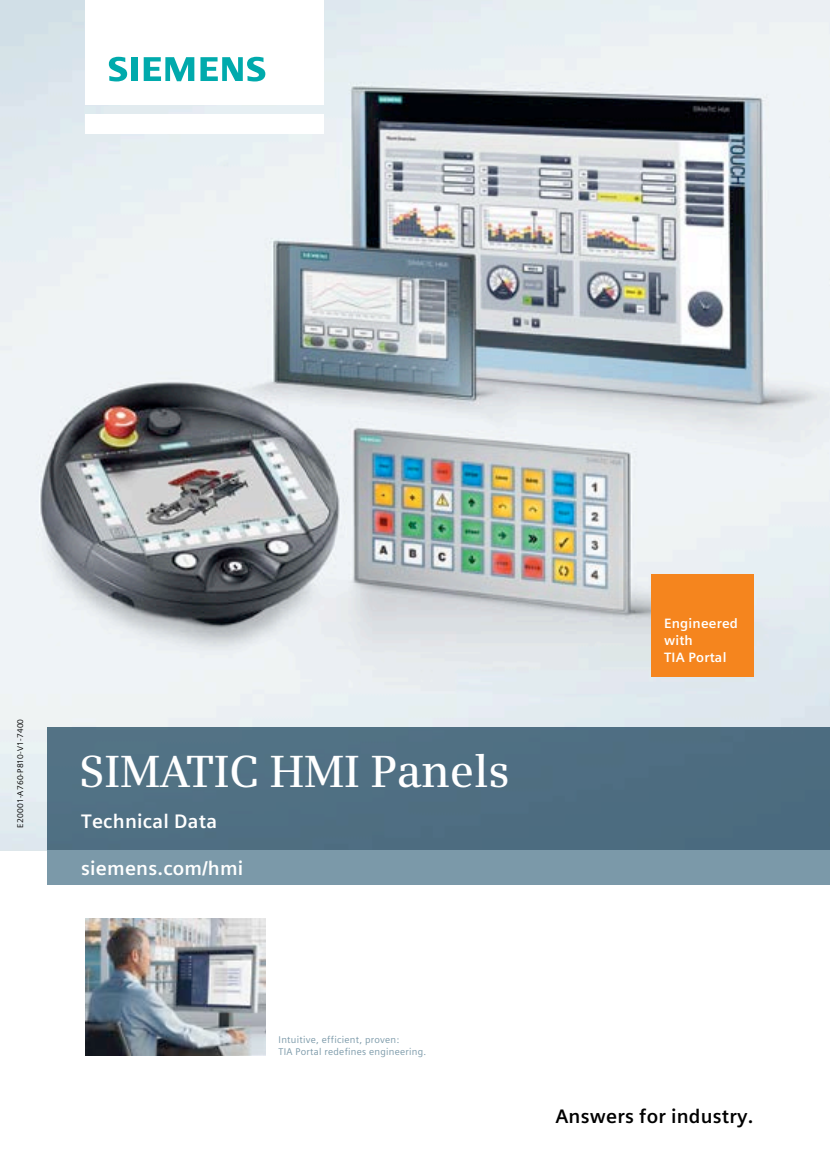
<style>
.page{position:relative;width:830px;height:1170px;background:#fff}
.page>*{position:absolute;margin:0;border:0;box-sizing:border-box;transform-origin:0 0}
.t1{font:600 45px "Siemens Serif";letter-spacing:-.005em;color:#fff}
.t2{font:700 19.5px "Siemens Sans Global";letter-spacing:.01em;color:#fff}
.t3{font:700 19.5px "Siemens Sans Global";letter-spacing:.01em;color:#000}
.t4{font:700 13.5px/17px "Siemens Sans Global";letter-spacing:.015em;color:#fff}
.t5{font:9.75px/12.8px "Siemens Sans Global";letter-spacing:.025em;color:#7b99a9}
.t6{font:8.25px "Siemens Sans Global";letter-spacing:.02em;color:#000}
</style>
<div class="page">
<img style="left:0;top:0;width:829px;height:850px">
<div style="left:47px;top:727px;width:782px;height:123px;background:#4f6e83"></div>
<img style="left:85px;top:918px;width:180px;height:137px">
<div style="left:85px;top:114px;width:239px;height:19px;background:#fff"></div>
<div style="left:85px;top:0;width:239px;height:105px;background:#fff"></div>
<svg style="left:109px;top:57px;width:18px;height:24px"></svg>
<div style="left:131px;top:57px;width:6px;height:24px;background:#00aaac"></div>
<svg style="left:144px;top:57px;width:50px;height:24px"></svg>
<svg style="left:200px;top:57px;width:65px;height:24px"></svg>
<div style="left:651px;top:574px;width:102px;height:102px;background:#f5851e"></div>
<div style="left:47px;top:850px;width:782px;height:34px;background:#7b99a9"></div>
<p class="t6" style="left:14px;top:827px;width:110px;rotate:-90deg">E20001-A760-P810-V1-7400</p>
<h1 class="t1" style="left:79px;top:745px;width:431px">SIMATIC HMI Panels</h1>
<h2 class="t2" style="left:81px;top:805px;width:137px">Technical Data</h2>
<h2 class="t2" style="left:81px;top:852px;width:163px">siemens.com/hmi</h2>
<h3 class="t4" style="left:663px;top:614px;width:75px">Engineered with<br>TIA Portal</h3>
<p class="t5" style="left:278px;top:1032px;width:149px">Intuitive, efficient, proven:<br>TIA Portal redefines engineering.</p>
<h2 class="t3" style="left:555px;top:1101px;width:199px">Answers for industry.</h2>
</div>
